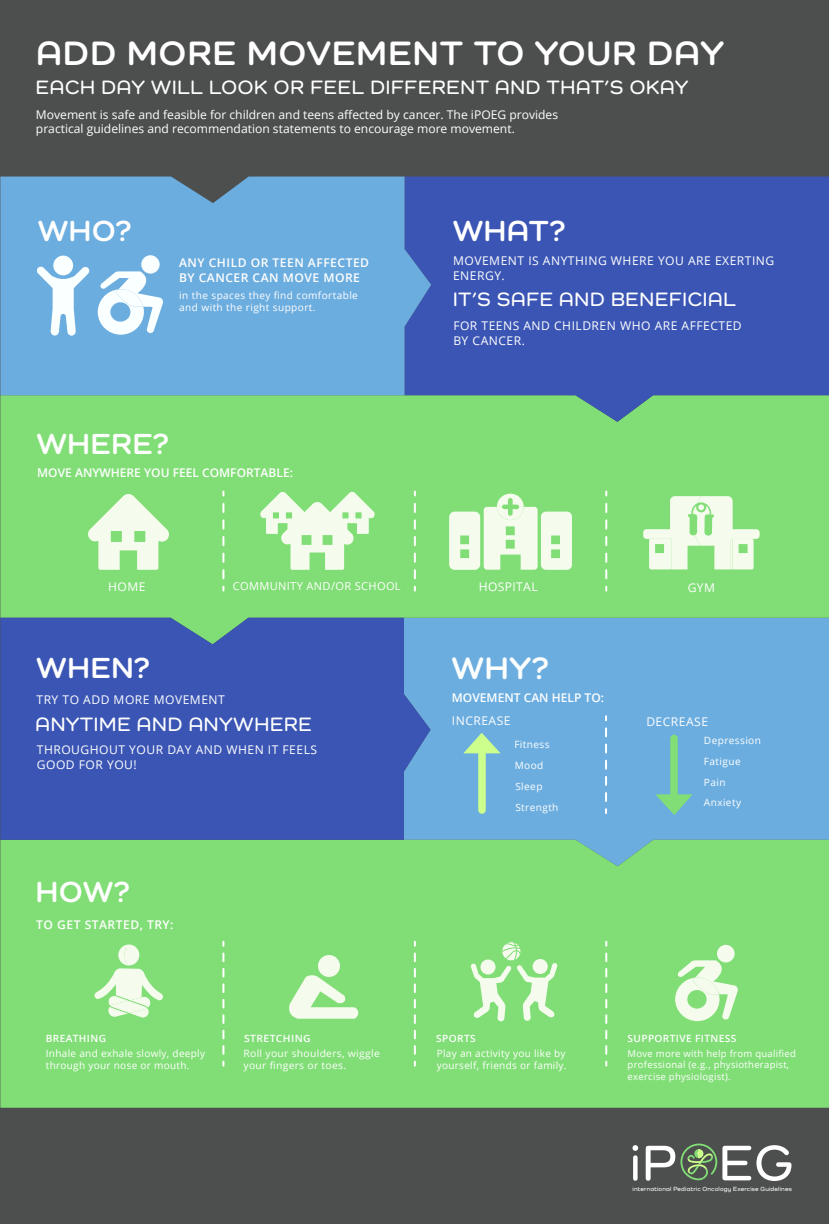
<style>
.page{position:relative;width:829px;height:1224px;background:#fff}
.page>*{position:absolute;margin:0;border:0;box-sizing:border-box;transform-origin:0 0}
.t1{font:600 51.7px "Como";color:#fff}
.t2{font:700 35px "Como";letter-spacing:.04em;color:#fff}
.t3{font:700 32px "Como";color:#fdffff}
.t4{font:700 30px "Como";letter-spacing:.03em;color:#fff}
.t5{font:600 20px "Como";letter-spacing:.04em;color:#fff}
.t6{font:12px/15px "Open Sans";letter-spacing:.03em;color:#fff}
.t7{font:12px/14px "Open Sans";color:#fff}
.t8{font:600 12px/15px "Open Sans";letter-spacing:.04em;color:#fff}
.t9{font:600 12px "Open Sans";color:#fff}
.t10{font:600 12px "Open Sans";color:#fdffff}
.t11{font:12px "Open Sans";letter-spacing:.04em;color:#fdffff}
.t12{font:11px "Open Sans";letter-spacing:.03em;color:#fff}
.t13{font:10px/12px "Open Sans";letter-spacing:.03em;color:#fff}
.t14{font:10px/20.8px "Open Sans";letter-spacing:.04em;color:#fdffff}
.t15{font:600 10px "Open Sans";letter-spacing:.04em;color:#fff}
.t16{font:600 10px "Open Sans";letter-spacing:.04em;color:#fff;scale:1.04 1}
.t17{font:9.5px/11.4px "Open Sans";letter-spacing:.03em;color:#fff}
.t18{font:600 6.2px "Como";letter-spacing:.03em;color:#fff}
</style>
<div class="page">
<div style="left:0;top:0;width:828px;height:1224px;background:#4d4e4e"></div>
<div style="left:430px;top:644px;width:398px;height:196px;background:#6caddf"></div>
<svg style="left:0;top:395px;width:828px;height:249px;background:#7fda7d"></svg>
<svg style="left:404px;top:177px;width:424px;height:245px;background:#4163ad"></svg>
<div style="left:0;top:840px;width:828px;height:268px;background:#81de76"></div>
<svg style="left:0;top:177px;width:431px;height:218px;background:#68a6da"></svg>
<svg style="left:0;top:618px;width:430px;height:222px;background:#3d5ab5"></svg>
<svg style="left:463px;top:733px;width:37px;height:20px"></svg>
<div style="left:478px;top:740px;width:7px;height:74px;background:#ccff8c;border-radius:4px"></div>
<svg style="left:655px;top:794px;width:37px;height:21px"></svg>
<div style="left:670px;top:735px;width:7px;height:69px;background:#81de76;border-radius:4px"></div>
<svg style="left:604px;top:728px;width:2px;height:85px"></svg>
<svg style="left:37px;top:266px;width:52px;height:70px;background:#a6ceec"></svg>
<div style="left:53px;top:256px;width:20px;height:19px;background:#faffff;border-radius:50%"></div>
<div style="left:141px;top:255px;width:18px;height:19px;background:#faffff;border-radius:50%"></div>
<svg style="left:98px;top:271px;width:65px;height:64px;background:#bddbf1"></svg>
<svg style="left:449px;top:494px;width:122px;height:76px;background:#cff2c7"></svg>
<svg style="left:88px;top:494px;width:81px;height:76px;background:#c3efba"></svg>
<svg style="left:260px;top:492px;width:114px;height:78px;background:#beedb5"></svg>
<svg style="left:222px;top:504px;width:2px;height:87px"></svg>
<svg style="left:413px;top:504px;width:2px;height:87px"></svg>
<svg style="left:605px;top:504px;width:2px;height:87px"></svg>
<div style="left:716px;top:945px;width:18px;height:17px;background:#f5fcee;border-radius:50%"></div>
<svg style="left:674px;top:960px;width:63px;height:61px;background:#c3efba"></svg>
<svg style="left:470px;top:905px;width:87px;height:116px;background:#99e48f"></svg>
<div style="left:532px;top:959px;width:15px;height:15px;background:#f5fcee;border-radius:50%"></div>
<svg style="left:94px;top:944px;width:69px;height:75px;background:#b1eaa8"></svg>
<svg style="left:289px;top:975px;width:69px;height:44px;background:#c1eeb8"></svg>
<div style="left:318px;top:955px;width:22px;height:22px;background:#f5fcee;border-radius:50%"></div>
<svg style="left:222px;top:953px;width:2px;height:113px"></svg>
<svg style="left:413px;top:953px;width:2px;height:113px"></svg>
<svg style="left:605px;top:953px;width:2px;height:113px"></svg>
<svg style="left:680px;top:1144px;width:36px;height:36px"></svg>
<svg style="left:643px;top:496px;width:116px;height:73px;background:#c6efbe"></svg>
<h2 class="t2" style="left:37px;top:32px;width:688px">ADD MORE MOVEMENT TO YOUR DAY</h2>
<h3 class="t5" style="left:36px;top:75px;width:653px">EACH DAY WILL LOOK OR FEEL DIFFERENT AND THAT’S OKAY</h3>
<p class="t7" style="left:36px;top:107px;width:523px">Movement is safe and feasible for children and teens affected by cancer. The iPOEG provides practical guidelines and recommendation statements to encourage more movement.</p>
<h3 class="t4" style="left:38px;top:212px;width:94px">WHO?</h3>
<p class="t8" style="left:179px;top:255px;width:191px">ANY CHILD OR TEEN AFFECTED<br>BY CANCER CAN MOVE MORE</p>
<p class="t13" style="left:179px;top:289px;width:180px">in the spaces they find comfortable and with the right support.</p>
<h3 class="t4" style="left:37px;top:425px;width:133px">WHERE?</h3>
<p class="t9" style="left:37px;top:465px;width:257px">MOVE ANYWHERE YOU FEEL COMFORTABLE:</p>
<h3 class="t4" style="left:453px;top:212px;width:113px">WHAT?</h3>
<p class="t6" style="left:453px;top:252px;width:322px">MOVEMENT IS ANYTHING WHERE YOU ARE EXERTING<br>ENERGY.</p>
<h3 class="t5" style="left:453px;top:287px;width:284px">IT’S SAFE AND BENEFICIAL</h3>
<p class="t6" style="left:453px;top:317px;width:290px">FOR TEENS AND CHILDREN WHO ARE AFFECTED<br>BY CANCER.</p>
<p class="t6" style="left:108px;top:579px;width:39px">HOME</p>
<p class="t12" style="left:233px;top:579px;width:169px">COMMUNITY AND/OR SCHOOL</p>
<p class="t6" style="left:478px;top:579px;width:60px">HOSPITAL</p>
<p class="t6" style="left:687px;top:580px;width:29px">GYM</p>
<h3 class="t4" style="left:36px;top:650px;width:114px">WHEN?</h3>
<h3 class="t5" style="left:35px;top:712px;width:277px">ANYTIME AND ANYWHERE</h3>
<p class="t6" style="left:36px;top:692px;width:190px">TRY TO ADD MORE MOVEMENT</p>
<p class="t6" style="left:37px;top:742px;width:281px">THROUGHOUT YOUR DAY AND WHEN IT FEELS<br>GOOD FOR YOU!</p>
<h3 class="t4" style="left:36px;top:874px;width:95px">HOW?</h3>
<p class="t8" style="left:36px;top:917px;width:139px">TO GET STARTED, TRY:</p>
<p class="t15" style="left:46px;top:1032px;width:62px">BREATHING</p>
<p class="t13" style="left:46px;top:1047px;width:161px">Inhale and exhale slowly, deeply through your nose or mouth.</p>
<p class="t16" style="left:244px;top:1031px;width:66px">STRETCHING</p>
<p class="t13" style="left:243px;top:1047px;width:138px">Roll your shoulders, wiggle your fingers or toes.</p>
<h3 class="t3" style="left:451px;top:648px;width:98px">WHY?</h3>
<p class="t11" style="left:451px;top:713px;width:60px">INCREASE</p>
<p class="t11" style="left:646px;top:713px;width:63px">DECREASE</p>
<p class="t14" style="left:514px;top:734px;width:46px">Fitness<br>Mood<br>Sleep<br>Strength</p>
<p class="t14" style="left:703px;top:730px;width:58px">Depression<br>Fatigue<br>Pain<br>Anxiety</p>
<p class="t10" style="left:451px;top:689px;width:154px">MOVEMENT CAN HELP TO:</p>
<p class="t15" style="left:436px;top:1032px;width:41px">SPORTS</p>
<p class="t13" style="left:436px;top:1047px;width:131px">Play an activity you like by yourself, friends or family.</p>
<p class="t15" style="left:627px;top:1032px;width:110px">SUPPORTIVE FITNESS</p>
<p class="t17" style="left:627px;top:1047px;width:170px">Move more with help from qualified professional (e.g., physiotherapist, exercise physiologist).</p>
<h1 class="t1" style="left:629px;top:1131px;width:165px">iP EG</h1>
<p class="t18" style="left:632px;top:1185px;width:161px">international Pediatric Oncology Exercise Guidelines</p>
</div>
